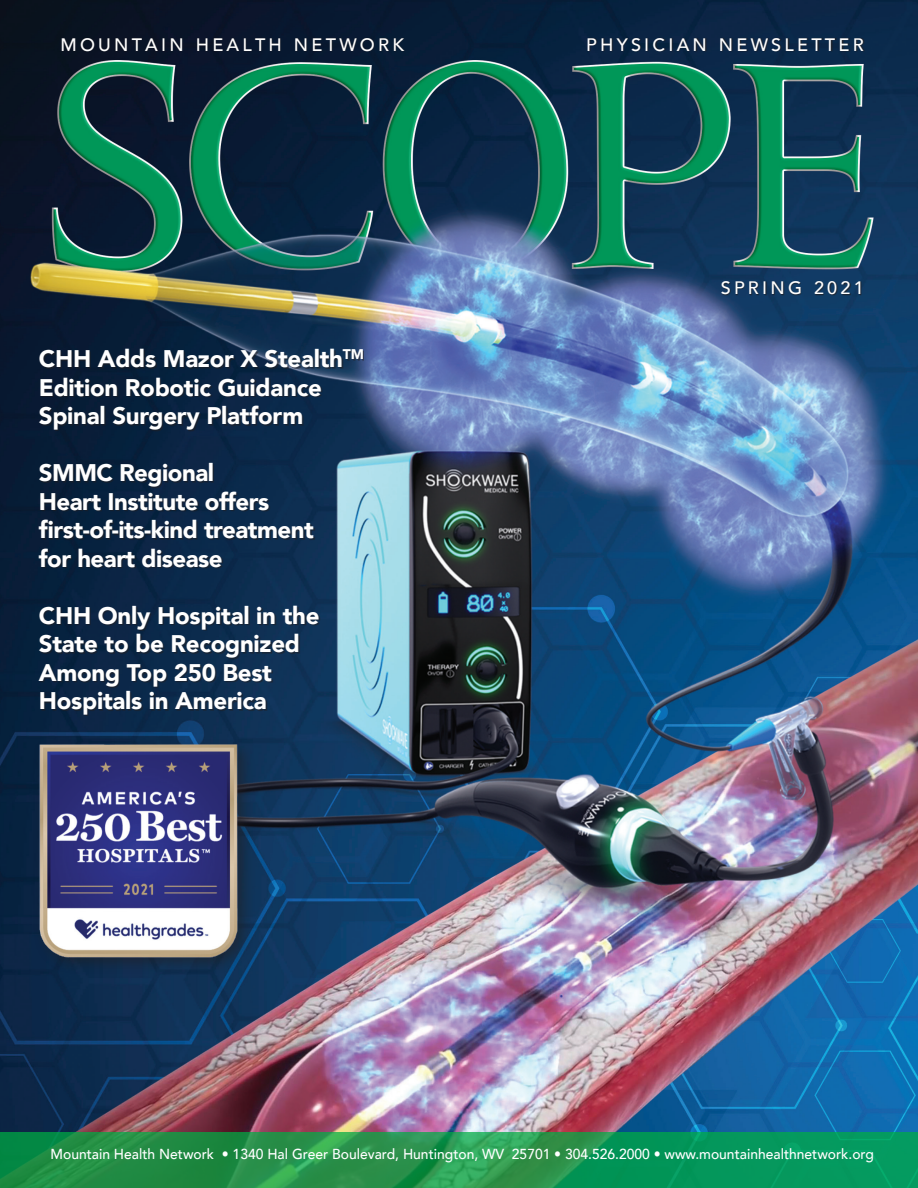
<style>
.page{position:relative;width:918px;height:1188px;background:#fff}
.page>*{position:absolute;margin:0;border:0;box-sizing:border-box;transform-origin:0 0}
.t1{font:900 24px/28.5px "Avenir";letter-spacing:-.01em;color:#fff}
.t2{font:500 18px "Avenir";letter-spacing:.18em;color:#fff}
.t3{font:500 14.4px "Avenir";color:#fff;scale:.96 1}
</style>
<div class="page">
<img style="left:0;top:0;width:918px;height:1132px">
<div style="left:62px;top:38px;width:343px;height:14px;background:#231f20;opacity:.75"></div>
<div style="left:588px;top:38px;width:277px;height:14px;background:#231f20;opacity:.75"></div>
<div style="left:722px;top:281px;width:140px;height:14px;background:#231f20;opacity:.75"></div>
<div style="left:40px;top:350px;width:324px;height:366px;background:#231f20;opacity:.52"></div>
<svg style="left:0;top:1132px;width:918px;height:56px;background:#199450"></svg>
<div style="left:33px;top:738px;width:222px;height:237px;background:#231f20;opacity:.54"></div>
<img style="left:34px;top:739px;width:209px;height:223px">
<p class="t2" style="left:60px;top:29px;width:345px">MOUNTAIN HEALTH NETWORK</p>
<p class="t2" style="left:586px;top:29px;width:279px">PHYSICIAN NEWSLETTER</p>
<p class="t1" style="left:39px;top:344px;width:327px">CHH Adds Mazor X Stealth<sup>TM<br></sup>Edition Robotic Guidance<br>Spinal Surgery Platform</p>
<p class="t1" style="left:39px;top:458px;width:177px">SMMC Regional</p>
<p class="t1" style="left:39px;top:487px;width:232px">Heart Institute offers</p>
<p class="t1" style="left:39px;top:515px;width:277px">first-of-its-kind treatment</p>
<p class="t1" style="left:39px;top:544px;width:185px">for heart disease</p>
<p class="t1" style="left:39px;top:601px;width:282px">CHH Only Hospital in the<br>State to be Recognized<br>Among Top 250 Best<br>Hospitals in America</p>
<p class="t2" style="left:721px;top:272px;width:144px">SPRING 2021</p>
<p class="t3" style="left:51px;top:1141px;width:859px">Mountain Health Network • 1340 Hal Greer Boulevard, Huntington, WV 25701 • 304.526.2000 • www.mountainhealthnetwork.org</p>
</div>
